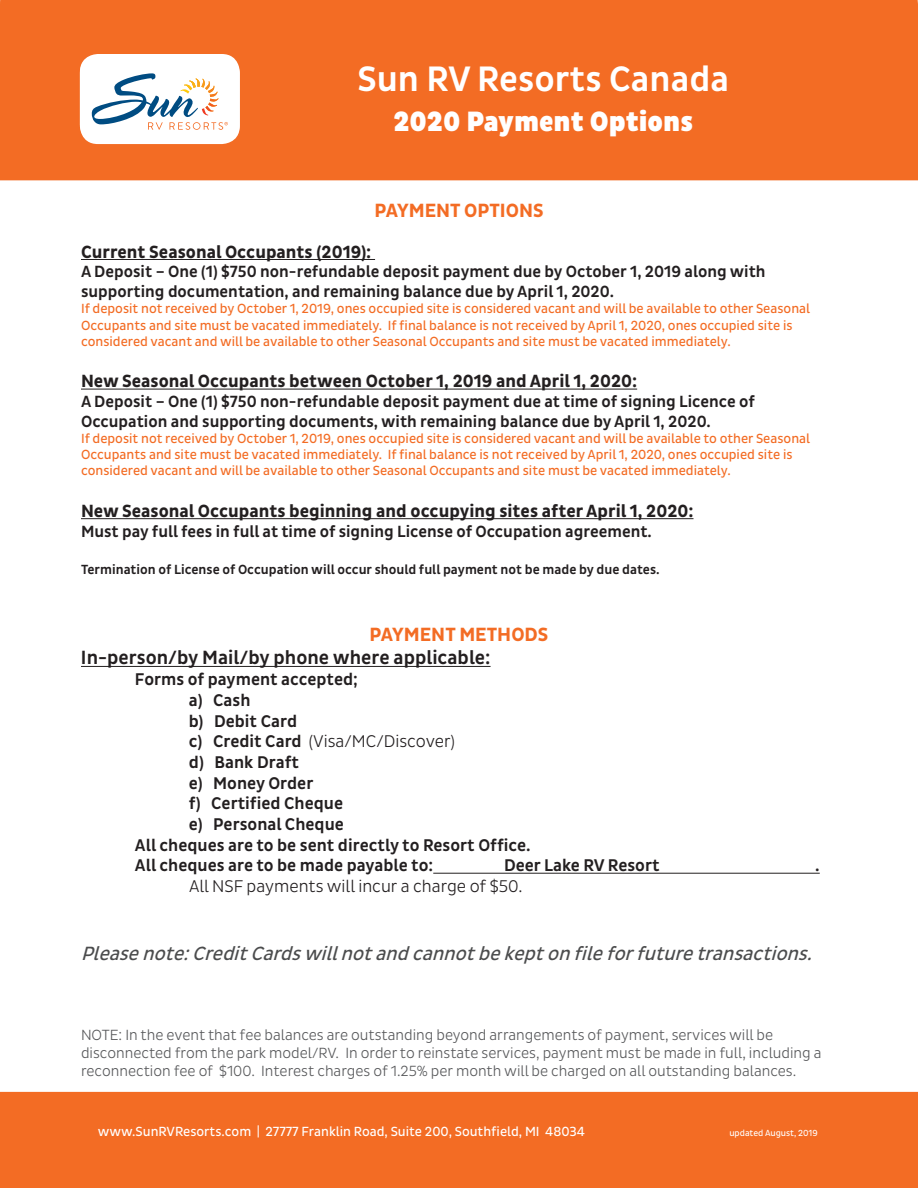
<style>
.page{position:relative;width:918px;height:1188px;background:#fff}
.page>*{position:absolute;margin:0;border:0;box-sizing:border-box;transform-origin:0 0}
.t1{font:500 36px "Pluto Sans Cond";color:#fff}
.t2{font:900 28.5px "Pluto Sans Cond";color:#fff}
.t3{font:italic 19.5px "Pluto Sans Cond";color:#4b4c4d}
.t4{font:500 19.5px "Pluto Sans Cond";color:#231f20}
.t5{font:700 19.5px "Pluto Sans Cond";color:#f36c24}
.t6{font:700 18px "Pluto Sans Cond";color:#231f20}
.t7{font:500 17.25px "Pluto Sans Cond";color:#231f20}
.t8{font:300 17.25px "Pluto Sans Cond";color:#231f20}
.t9{font:500 16.5px/19.8px "Pluto Sans Cond";color:#231f20}
.t10{font:300 15px/18px "Pluto Sans Cond";color:#57585a}
.t11{font:13.5px/16.2px "Pluto Sans Cond";color:#f36c24}
.t12{font:500 13.5px "Pluto Sans Cond";color:#231f20}
.t13{font:13.5px "Pluto Sans Cond";color:#fff}
.t14{font:9px "Pluto Sans Cond";color:#fff}
.s1{font-weight:500}
</style>
<div class="page">
<div style="left:0;top:0;width:918px;height:180px;background:#f36c24"></div>
<div style="left:80px;top:54px;width:160px;height:89px;background:#fff;border-radius:18px"></div>
<div style="left:80px;top:56px;width:160px;height:88px;background:#fff;border-radius:18px"></div>
<svg style="left:92px;top:73px;width:136px;height:57px"></svg>
<div style="left:0;top:1092px;width:918px;height:96px;background:#f36c24"></div>
<hr style="left:81px;top:259px;width:294px;height:1px;background:#231f20">
<hr style="left:81px;top:389px;width:556px;height:1px;background:#231f20">
<hr style="left:81px;top:518px;width:613px;height:1px;background:#231f20">
<hr style="left:81px;top:666px;width:410px;height:1px;background:#231f20">
<hr style="left:433px;top:873px;width:387px;height:1px;background:#231f20">
<h1 class="t1" style="left:357px;top:58px;width:373px">Sun RV Resorts Canada</h1>
<h2 class="t2" style="left:393px;top:105px;width:301px">2020 Payment Options</h2>
<h3 class="t5" style="left:374px;top:199px;width:171px">PAYMENT OPTIONS</h3>
<h3 class="t6" style="left:81px;top:241px;width:292px">Current Seasonal Occupants (2019):</h3>
<p class="t9" style="left:81px;top:262px;width:686px">A Deposit – One (1) $750 non-refundable deposit payment due by October 1, 2019 along with supporting documentation, and remaining balance due by April 1, 2020.</p>
<p class="t11" style="left:81px;top:301px;width:731px">If deposit not received by October 1, 2019, ones occupied site is considered vacant and will be available to other Seasonal<br>Occupants and site must be vacated immediately. If final balance is not received by April 1, 2020, ones occupied site is considered vacant and will be available to other Seasonal Occupants and site must be vacated immediately.</p>
<h3 class="t6" style="left:81px;top:371px;width:558px">New Seasonal Occupants between October 1, 2019 and April 1, 2020:</h3>
<p class="t9" style="left:81px;top:392px;width:675px">A Deposit – One (1) $750 non-refundable deposit payment due at time of signing Licence of<br>Occupation and supporting documents, with remaining balance due by April 1, 2020.</p>
<p class="t11" style="left:81px;top:431px;width:731px">If deposit not received by October 1, 2019, ones occupied site is considered vacant and will be available to other Seasonal<br>Occupants and site must be vacated immediately. If final balance is not received by April 1, 2020, ones occupied site is considered vacant and will be available to other Seasonal Occupants and site must be vacated immediately.</p>
<h3 class="t6" style="left:81px;top:501px;width:614px">New Seasonal Occupants beginning and occupying sites after April 1, 2020:</h3>
<p class="t9" style="left:81px;top:522px;width:572px">Must pay full fees in full at time of signing License of Occupation agreement.</p>
<p class="t12" style="left:81px;top:561px;width:580px">Termination of License of Occupation will occur should full payment not be made by due dates.</p>
<h3 class="t5" style="left:370px;top:623px;width:180px">PAYMENT METHODS</h3>
<h3 class="t4" style="left:81px;top:647px;width:411px">In-person/by Mail/by phone where applicable:</h3>
<p class="t7" style="left:135px;top:670px;width:224px">Forms of payment accepted;</p>
<p class="t7" style="left:189px;top:690px;width:63px">a) Cash</p>
<p class="t7" style="left:189px;top:711px;width:110px">b) Debit Card</p>
<p class="t8" style="left:189px;top:732px;width:268px"><span class="s1">c) Credit Card</span> (Visa/MC/Discover)</p>
<p class="t7" style="left:189px;top:752px;width:112px">d) Bank Draft</p>
<p class="t7" style="left:189px;top:773px;width:126px">e) Money Order</p>
<p class="t7" style="left:189px;top:794px;width:156px">f) Certified Cheque</p>
<p class="t7" style="left:189px;top:814px;width:156px">e) Personal Cheque</p>
<p class="t7" style="left:135px;top:835px;width:397px">All cheques are to be sent directly to Resort Office.</p>
<p class="t7" style="left:135px;top:856px;width:300px">All cheques are to be made payable to:</p>
<p class="t7" style="left:504px;top:856px;width:157px">Deer Lake RV Resort</p>
<p class="t7" style="left:815px;top:856px;width:6px">.</p>
<p class="t8" style="left:189px;top:877px;width:335px">All NSF payments will incur a charge of $50.</p>
<h3 class="t3" style="left:81px;top:942px;width:738px">Pleasenote:CreditCardswillnotandcannotbekepton fileforfuturetransactions.</h3>
<p class="t10" style="left:81px;top:1026px;width:742px">NOTE: In the event that fee balances are outstanding beyond arrangements of payment, services will be disconnected from the park model/RV. In order to reinstate services, payment must be made in full, including a reconnection fee of $100. Interest charges of 1.25% per month will be charged on all outstanding balances.</p>
<p class="t13" style="left:98px;top:1124px;width:489px">www.SunRVResorts.com | 27777 Franklin Road, Suite 200, Southfield, MI 48034</p>
<p class="t14" style="left:729px;top:1128px;width:90px">updated August, 2019</p>
</div>
